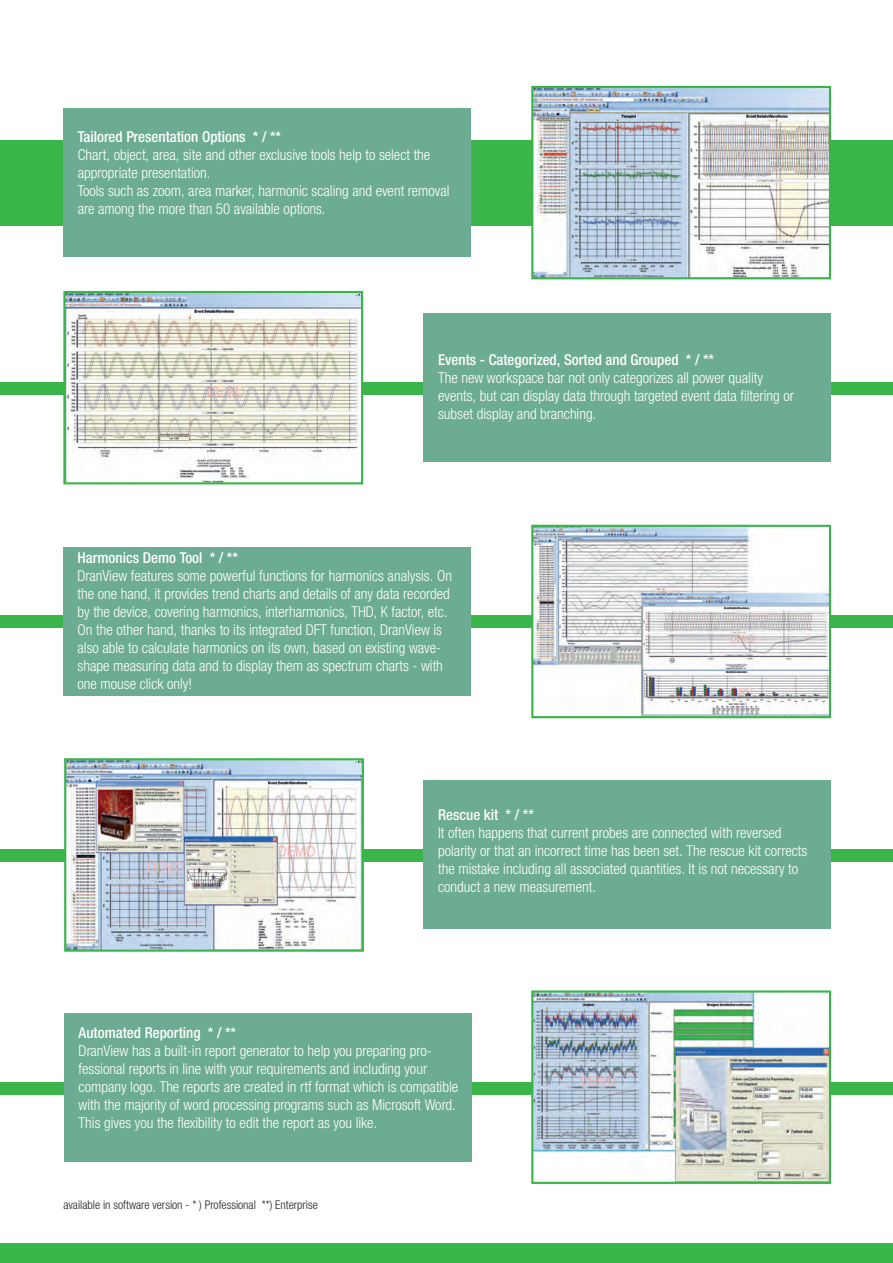
<style>
.page{position:relative;width:893px;height:1263px;background:#fff}
.page>*{position:absolute;margin:0;border:0;box-sizing:border-box;transform-origin:0 0}
.t1{font:300 condensed 15px/18px "Helvetica Neue LTW1 G";color:#fff}
.t2{font:500 condensed 15px "Helvetica Neue LTW1 G";color:#fff}
.t3{font:300 condensed 12px "Helvetica Neue LTW1 G";color:#231f20}
</style>
<div class="page">
<div style="left:0;top:1244px;width:893px;height:19px;background:#3ab54a"></div>
<div style="left:0;top:1082px;width:893px;height:13px;background:#3ab54a"></div>
<div style="left:0;top:849px;width:893px;height:12px;background:#3ab54a"></div>
<div style="left:0;top:615px;width:893px;height:13px;background:#3ab54a"></div>
<div style="left:0;top:382px;width:893px;height:13px;background:#3ab54a"></div>
<div style="left:0;top:140px;width:893px;height:85px;background:#3ab54a"></div>
<div style="left:63px;top:547px;width:408px;height:149px;background:#6cac93"></div>
<div style="left:424px;top:313px;width:407px;height:149px;background:#6cac93"></div>
<div style="left:63px;top:108px;width:408px;height:149px;background:#6cac93"></div>
<div style="left:424px;top:780px;width:407px;height:149px;background:#6cac93"></div>
<div style="left:64px;top:1013px;width:407px;height:148px;background:#6cac93"></div>
<img style="left:66px;top:294px;width:294px;height:187px">
<div style="left:63px;top:291px;width:300px;height:193px;border:2px solid #3ab54a"></div>
<img style="left:534px;top:993px;width:294px;height:188px">
<div style="left:531px;top:990px;width:300px;height:194px;border:2px solid #3ab54a"></div>
<img style="left:534px;top:528px;width:294px;height:187px">
<div style="left:531px;top:525px;width:300px;height:193px;border:2px solid #3ab54a"></div>
<img style="left:534px;top:89px;width:294px;height:187px">
<div style="left:531px;top:86px;width:300px;height:193px;border:2px solid #3ab54a"></div>
<img style="left:67px;top:761px;width:294px;height:188px">
<div style="left:64px;top:758px;width:300px;height:194px;border:2px solid #3ab54a"></div>
<p class="t2" style="left:78px;top:127px;width:205px">Tailored Presentation Options * / **</p>
<p class="t1" style="left:78px;top:146px;width:373px">Chart, object, area, site and other exclusive tools help to select the appropriate presentation.<br>Tools such as zoom, area marker, harmonic scaling and event removal are among the more than 50 available options.</p>
<p class="t2" style="left:438px;top:350px;width:277px">Events - Categorized, Sorted and Grouped * / **</p>
<p class="t1" style="left:438px;top:368px;width:357px">The new workspace bar not only categorizes all power quality events, but can display data through targeted event data filtering or subset display and branching.</p>
<p class="t2" style="left:78px;top:549px;width:162px">Harmonics Demo Tool * / **</p>
<p class="t1" style="left:78px;top:567px;width:376px">DranView features some powerful functions for harmonics analysis. On the one hand, it provides trend charts and details of any data recorded by the device, covering harmonics, interharmonics, THD, K factor, etc.<br>On the other hand, thanks to its integrated DFT function, DranView is also able to calculate harmonics on its own, based on existing wave&shy;shape measuring data and to display them as spectrum charts - with one mouse click only!</p>
<p class="t2" style="left:438px;top:806px;width:97px">Rescue kit * / **</p>
<p class="t1" style="left:438px;top:824px;width:371px">It often happens that current probes are connected with reversed polarity or that an incorrect time has been set. The rescue kit corrects the mistake including all associated quantities. It is not necessary to conduct a new measurement.</p>
<p class="t2" style="left:79px;top:1023px;width:159px">Automated Reporting * / **</p>
<p class="t1" style="left:79px;top:1041px;width:381px">DranView has a built-in report generator to help you preparing pro&shy;fessional reports in line with your requirements and including your company logo. The reports are created in rtf format which is compatible with the majority of word processing programs such as Microsoft Word.<br>This gives you the flexibility to edit the report as you like.</p>
<p class="t3" style="left:63px;top:1197px;width:256px">available in software version - * ) Professional **) Enterprise</p>
</div>
